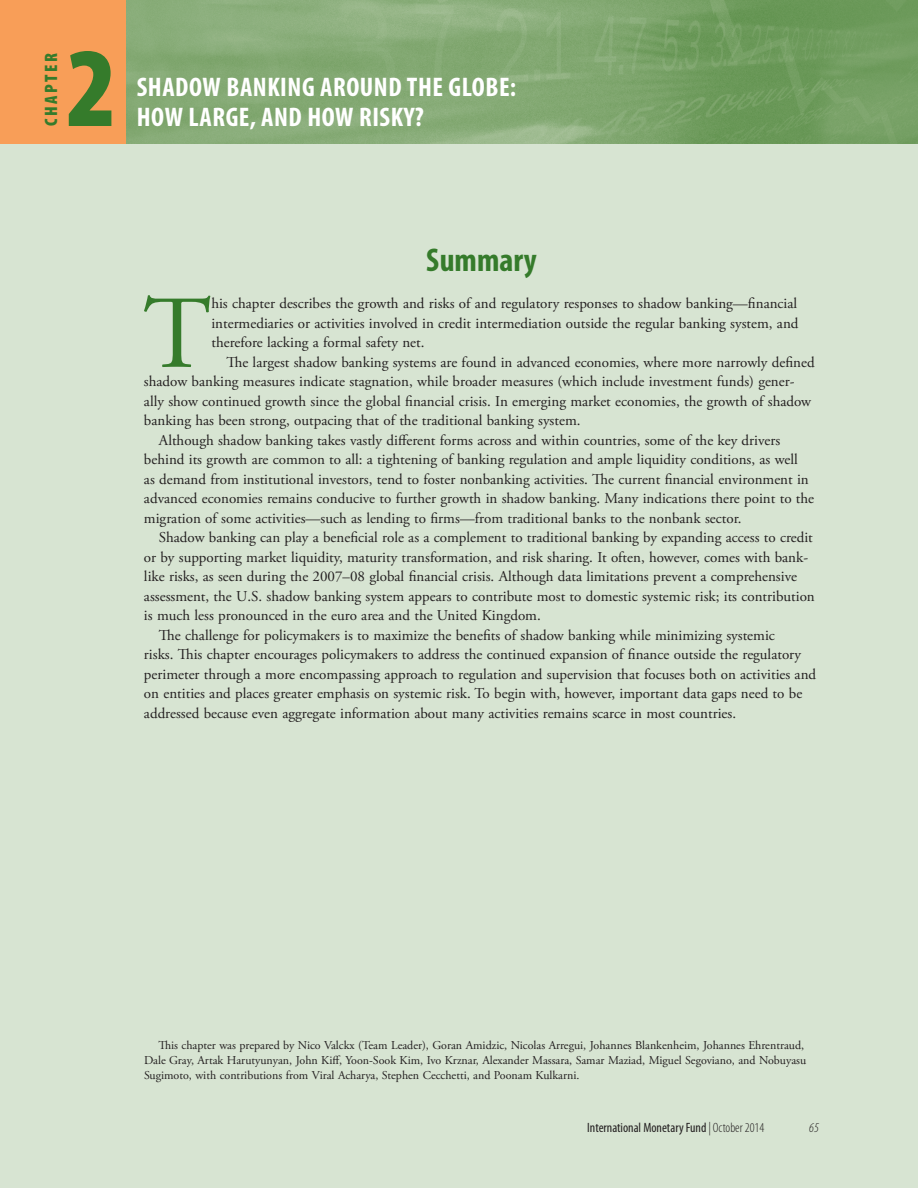
<style>
.page{position:relative;width:918px;height:1188px;background:#d7e4d2}
.page>*{position:absolute;margin:0;border:0;box-sizing:border-box;transform-origin:0 0}
.t1{font:900 condensed 114px "Myriad Pro";color:#357b2b}
.t2{font:103.2px "Adobe Garamond Pro";color:#357b2b}
.t3{font:700 condensed 33px "Myriad Pro";color:#357b2b}
.t4{font:700 condensed 27px/30px "Myriad Pro";letter-spacing:.02em;color:#fff}
.t5{font:900 condensed 18px "Myriad Pro";letter-spacing:.135em;color:#357b2b}
.t6{font:15px/19.5px "Adobe Garamond Pro";color:#231f20;text-align:justify}
.t7{font:condensed 13.5px "Myriad Pro";color:#231f20}
.t8{font:italic 300 condensed 13.5px "Myriad Pro";color:#231f20}
.t9{font:12px/15px "Adobe Garamond Pro";color:#231f20}
.s1{font-weight:300;font-style:italic}
.s2{font-weight:300}
</style>
<div class="page">
<div style="left:0;top:0;width:126px;height:144px;background:#f89e58"></div>
<img style="left:126px;top:0;width:792px;height:144px">
<p class="t5" style="left:39px;top:126px;width:74px;rotate:-90deg">CHAPTER</p>
<h1 class="t1" style="left:66px;top:15px;width:52px">2</h1>
<h3 class="t4" style="left:137px;top:71px;width:381px">SHADOW BANKING AROUND THE GLOBE:<br>HOW LARGE, AND HOW RISKY?</h3>
<h3 class="t3" style="left:426px;top:239px;width:112px">Summary</h3>
<h2 class="t2" style="left:143px;top:272px;width:70px">T</h2>
<p class="t6" style="left:211px;top:294px;width:589px">his chapter describes the growth and risks of and regulatory responses to shadow banking—financial intermediaries or activities involved in credit intermediation outside the regular banking system, and therefore lacking a formal safety net.</p>
<p class="t6" style="left:226px;top:353px;width:590px">The largest shadow banking systems are found in advanced economies, where more narrowly defined</p>
<p class="t6" style="left:144px;top:372px;width:652px">shadow banking measures indicate stagnation, while broader measures (which include investment funds) gener-</p>
<p class="t6" style="left:144px;top:392px;width:669px">ally show continued growth since the global financial crisis. In emerging market economies, the growth of shadow</p>
<p class="t6" style="left:144px;top:411px;width:438px">banking has been strong, outpacing that of the traditional banking system.</p>
<p class="t6" style="left:159px;top:431px;width:623px">Although shadow banking takes vastly different forms across and within countries, some of the key drivers</p>
<p class="t6" style="left:144px;top:450px;width:655px">behind its growth are common to all: a tightening of banking regulation and ample liquidity conditions, as well</p>
<p class="t6" style="left:144px;top:470px;width:666px">as demand from institutional investors, tend to foster nonbanking activities. The current financial environment in</p>
<p class="t6" style="left:144px;top:489px;width:672px">advanced economies remains conducive to further growth in shadow banking. Many indications there point to the</p>
<p class="t6" style="left:144px;top:509px;width:599px">migration of some activities—such as lending to firms—from traditional banks to the nonbank sector.</p>
<p class="t6" style="left:159px;top:528px;width:655px">Shadow banking can play a beneficial role as a complement to traditional banking by expanding access to credit</p>
<p class="t6" style="left:144px;top:548px;width:666px">or by supporting market liquidity, maturity transformation, and risk sharing. It often, however, comes with bank-</p>
<p class="t6" style="left:144px;top:567px;width:655px">like risks, as seen during the 2007–08 global financial crisis. Although data limitations prevent a comprehensive</p>
<p class="t6" style="left:144px;top:587px;width:672px">assessment, the U.S. shadow banking system appears to contribute most to domestic systemic risk; its contribution</p>
<p class="t6" style="left:144px;top:606px;width:398px">is much less pronounced in the euro area and the United Kingdom.</p>
<p class="t6" style="left:159px;top:626px;width:617px">The challenge for policymakers is to maximize the benefits of shadow banking while minimizing systemic</p>
<p class="t6" style="left:144px;top:645px;width:659px">risks. This chapter encourages policymakers to address the continued expansion of finance outside the regulatory</p>
<p class="t6" style="left:144px;top:665px;width:674px">perimeter through a more encompassing approach to regulation and supervision that focuses both on activities and</p>
<p class="t6" style="left:144px;top:684px;width:660px">on entities and places greater emphasis on systemic risk. To begin with, however, important data gaps need to be</p>
<p class="t6" style="left:144px;top:704px;width:594px">addressed because even aggregate information about many activities remains scarce in most countries.</p>
<p class="t9" style="left:144px;top:1038px;width:664px;text-indent:14px">This chapter was prepared by Nico Valckx (Team Leader), Goran Amidzic, Nicolas Arregui, Johannes Blankenheim, Johannes Ehrentraud,<br>Dale Gray, Artak Harutyunyan, John Kiff, Yoon-Sook Kim, Ivo Krznar, Alexander Massara, Samar Maziad, Miguel Segoviano, and Nobuyasu<br>Sugimoto, with contributions from Viral Acharya, Stephen Cecchetti, and Poonam Kulkarni.</p>
<p class="t7" style="left:587px;top:1120px;width:178px">International Monetary Fund <span class="s1">|</span> <span class="s2">October 2014</span></p>
<p class="t8" style="left:809px;top:1120px;width:11px">65</p>
</div>
